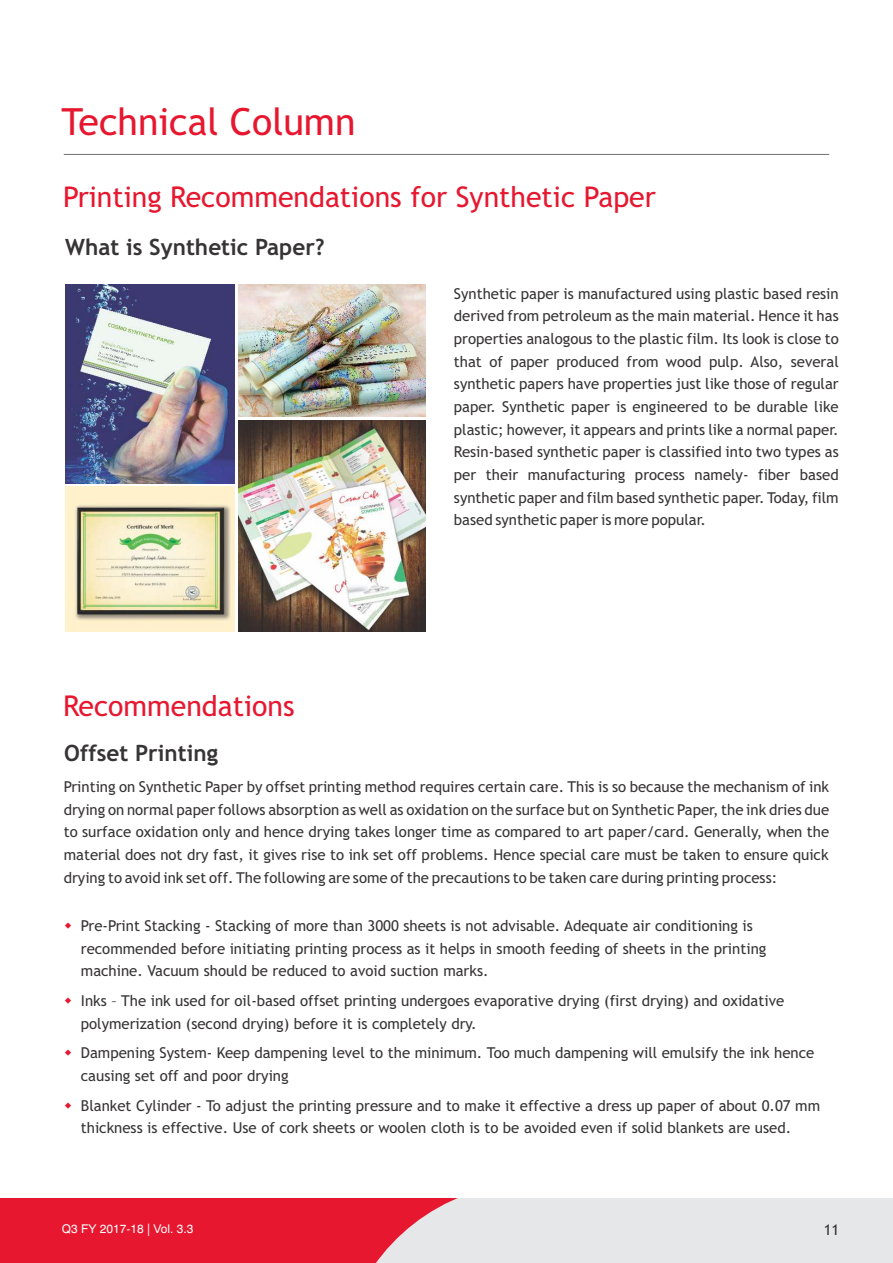
<style>
.page{position:relative;width:893px;height:1263px;background:#fff}
.page>*{position:absolute;margin:0;border:0;box-sizing:border-box;transform-origin:0 0}
.t1{font:37.5px "Trebuchet MS";color:#e6172f}
.t2{font:28.5px "Trebuchet MS";color:#e6172f}
.t3{font:700 22.5px "Trebuchet MS";color:#373435}
.t4{font:15px/22.6px "Trebuchet MS";color:#373435}
.t5{font:12px "Helvetica";color:#fff}
</style>
<div class="page">
<div style="left:0;top:1198px;width:893px;height:65px;background:#e6e7e8"></div>
<svg style="left:0;top:1198px;width:458px;height:65px;background:#e62d42"></svg>
<hr style="left:64px;top:154px;width:765px;height:1px;background:#717173">
<img style="left:238px;top:420px;width:187px;height:212px">
<img style="left:238px;top:285px;width:187px;height:132px">
<img style="left:65px;top:487px;width:170px;height:145px">
<img style="left:65px;top:285px;width:170px;height:198px">
<h1 class="t1" style="left:61px;top:108px;width:296px">Technical Column</h1>
<h2 class="t2" style="left:63px;top:186px;width:594px">Printing Recommendations for Synthetic Paper</h2>
<h3 class="t3" style="left:65px;top:238px;width:261px">What is Synthetic Paper?</h3>
<h2 class="t2" style="left:63px;top:695px;width:233px">Recommendations</h2>
<h3 class="t3" style="left:64px;top:744px;width:155px">Offset Printing</h3>
<p class="t4" style="left:454px;top:283px;width:386px;text-align:justify">Synthetic paper is manufactured using plastic based resin derived from petroleum as the main material. Hence it has properties analogous to the plastic film. Its look is close to that of paper produced from wood pulp. Also, several synthetic papers have properties just like those of regular paper. Synthetic paper is engineered to be durable like plastic; however, it appears and prints like a normal paper.<br>Resin-based synthetic paper is classified into two types as per their manufacturing process namely- fiber based synthetic paper and film based synthetic paper. Today, film based synthetic paper is more popular.</p>
<p class="t4" style="left:64px;top:777px;width:767px;text-align:justify">Printing on Synthetic Paper by offset printing method requires certain care. This is so because the mechanism of ink drying on normal paper follows absorption as well as oxidation on the surface but on Synthetic Paper, the ink dries due to surface oxidation only and hence drying takes longer time as compared to art paper/card. Generally, when the material does not dry fast, it gives rise to ink set off problems. Hence special care must be taken to ensure quick drying to avoid ink set off. The following are some of the precautions to be taken care during printing process:</p>
<p class="t4" style="left:81px;top:916px;width:687px">Pre-Print Stacking - Stacking of more than 3000 sheets is not advisable. Adequate air conditioning is recommended before initiating printing process as it helps in smooth feeding of sheets in the printing machine. Vacuum should be reduced to avoid suction marks.</p>
<p class="t4" style="left:81px;top:991px;width:705px">Inks – The ink used for oil-based offset printing undergoes evaporative drying (first drying) and oxidative polymerization (second drying) before it is completely dry.</p>
<p class="t4" style="left:81px;top:1043px;width:735px">Dampening System- Keep dampening level to the minimum. Too much dampening will emulsify the ink hence causing set off and poor drying</p>
<p class="t4" style="left:81px;top:1095px;width:741px">Blanket Cylinder - To adjust the printing pressure and to make it effective a dress up paper of about 0.07 mm thickness is effective. Use of cork sheets or woolen cloth is to be avoided even if solid blankets are used.</p>
<p class="t5" style="left:62px;top:1223px;width:133px">Q3 FY 2017-18 | Vol. 3.3</p>
<p class="t4" style="left:824px;top:1219px;width:17px">11</p>
</div>
